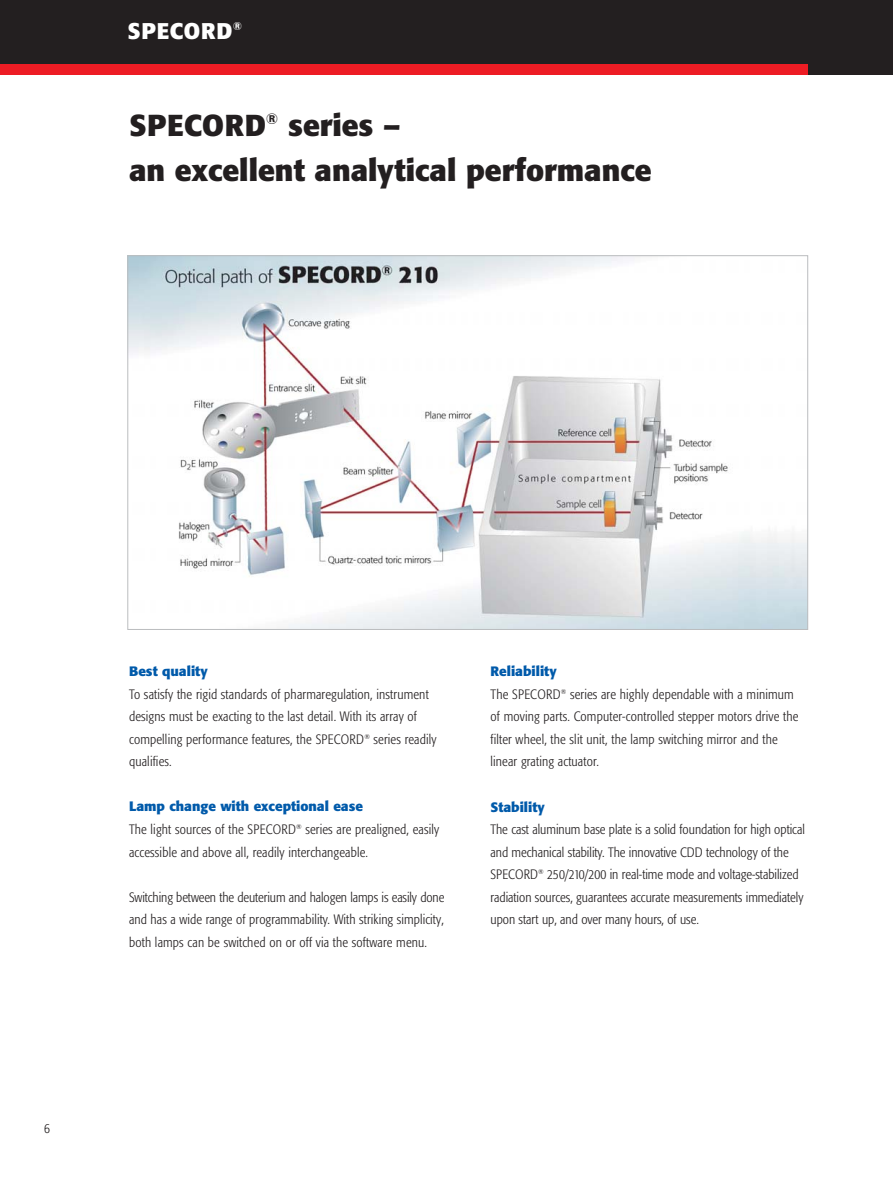
<style>
.page{position:relative;width:893px;height:1178px;background:#fff}
.page>*{position:absolute;margin:0;border:0;box-sizing:border-box;transform-origin:0 0}
.t1{font:700 30px/45px "Formata";color:#231f20}
.t2{font:700 22.5px "Formata";letter-spacing:.04em;color:#fff}
.t3{font:300 condensed 13.5px/22.5px "Formata";letter-spacing:.015em;color:#231f20}
.t4{font:700 13.5px "Formata";color:#005aaa}
.s1{font-weight:700;font-stretch:normal;color:#005aaa}
</style>
<div class="page">
<div style="left:0;top:0;width:892px;height:75px;background:#231f20"></div>
<div style="left:0;top:64px;width:808px;height:11px;background:#ed1c24"></div>
<img style="left:130px;top:257px;width:676px;height:371px">
<h2 class="t2" style="left:128px;top:21px;width:116px">SPECORD<sup>®</sup></h2>
<h1 class="t1" style="left:129px;top:106px;width:524px">SPECORD<sup>®</sup> series –<br>an excellent analytical performance</h1>
<p class="t3" style="left:44px;top:1118px;width:7px">6</p>
<p class="t4" style="left:129px;top:666px;width:80px">Best quality</p>
<p class="t3" style="left:129px;top:684px;width:309px">To satisfy the rigid standards of pharmaregulation, instrument designs must be exacting to the last detail. With its array of compelling performance features, the SPECORD<sup>®</sup> series readily qualifies.</p>
<p class="t3" style="left:129px;top:796px;width:312px"><span class="s1">Lamp change with exceptional ease<br></span>The light sources of the SPECORD<sup>®</sup> series are prealigned, easily accessible and above all, readily interchangeable.</p>
<p class="t3" style="left:129px;top:886px;width:317px;text-align:justify">Switching between the deuterium and halogen lamps is easily done and has a wide range of programmability. With striking simplicity, both lamps can be switched on or off via the software menu.</p>
<p class="t3" style="left:490px;top:661px;width:309px"><span class="s1">Reliability<br></span>The SPECORD<sup>®</sup> series are highly dependable with a minimum of moving parts. Computer-controlled stepper motors drive the filter wheel, the slit unit, the lamp switching mirror and the linear grating actuator.</p>
<p class="t4" style="left:490px;top:801px;width:56px">Stability</p>
<p class="t3" style="left:490px;top:819px;width:316px">The cast aluminum base plate is a solid foundation for high optical and mechanical stability. The innovative CDD technology of the SPECORD<sup>®</sup> 250/210/200 in real-time mode and voltage-stabilized radiation sources, guarantees accurate measurements immediately upon start up, and over many hours, of use.</p>
</div>
